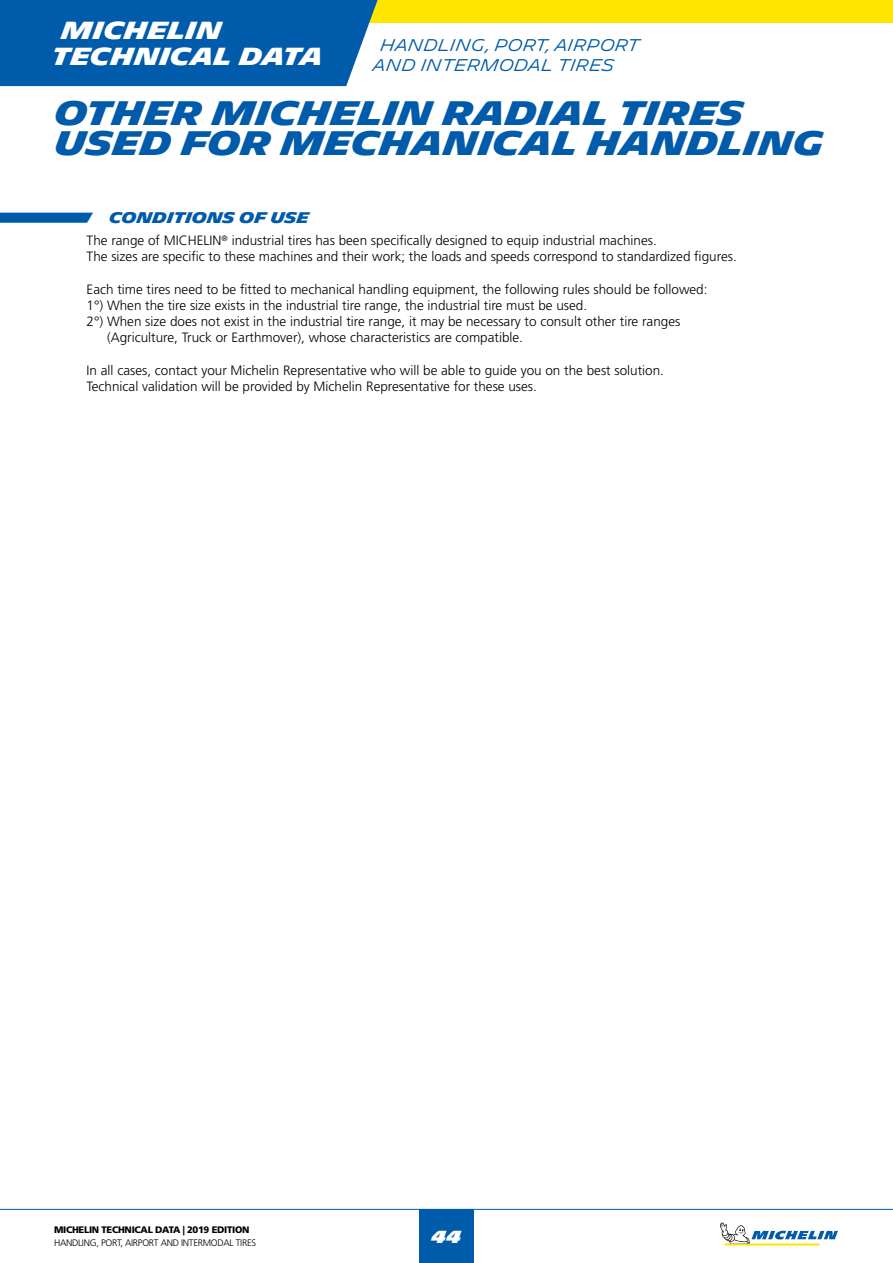
<style>
.page{position:relative;width:893px;height:1263px;background:#fff}
.page>*{position:absolute;margin:0;border:0;box-sizing:border-box;transform-origin:0 0}
.t1{font:700 33px/30px "Michelin";color:#005baa}
.t2{font:700 24px/25.5px "Michelin";color:#fff}
.t3{font:900 16.95px "Michelin";color:#fff}
.t4{font:300 16.5px/19.8px "Michelin";color:#005baa}
.t5{font:700 15px "Michelin";color:#005baa}
.t6{font:300 13.5px/16.2px "Frutiger LT Std";color:#000}
.t7{font:300 9.45px "Frutiger LT";letter-spacing:-.03em;color:#000}
.t8{font:900 9.45px "Frutiger LT";letter-spacing:-.03em;color:#000}
.s1{color:#fff}
</style>
<div class="page">
<div style="left:0;top:213px;width:94px;height:10px;background:#005baa"></div>
<div style="left:419px;top:1209px;width:55px;height:54px;background:#005baa"></div>
<hr style="left:0;top:1209px;width:893px;height:1px;background:#005baa">
<svg style="left:720px;top:1222px;width:118px;height:23px"></svg>
<div style="left:0;top:0;width:893px;height:23px;background:#ffe600"></div>
<div style="left:0;top:0;width:378px;height:86px;background:#005baa"></div>
<h2 class="t2" style="left:52px;top:18px;width:272px;text-indent:9px">MICHELIN<br>TECHNICAL DATA</h2>
<p class="t4" style="left:373px;top:35px;width:268px;text-indent:7px">HANDLING, PORT, AIRPORT<br>AND INTERMODAL TIRES</p>
<h1 class="t1" style="left:55px;top:99px;width:770px">OTHER MICHELIN RADIAL TIRES<br>USED FOR MECHANICAL HANDLING</h1>
<p class="t5" style="left:87px;top:209px;width:224px"><span class="s1">▲</span> CONDITIONS OF USE</p>
<p class="t6" style="left:87px;top:233px;width:652px">The range of MICHELIN<sup>®</sup> industrial tires has been specifically designed to equip industrial machines.<br>The sizes are specific to these machines and their work; the loads and speeds correspond to standardized figures.</p>
<p class="t6" style="left:87px;top:281px;width:622px">Each time tires need to be fitted to mechanical handling equipment, the following rules should be followed:</p>
<p class="t6" style="left:87px;top:297px;width:502px">1°) When the tire size exists in the industrial tire range, the industrial tire must be used.</p>
<p class="t6" style="left:87px;top:314px;width:595px">2°) When size does not exist in the industrial tire range, it may be necessary to consult other tire ranges</p>
<p class="t6" style="left:107px;top:330px;width:418px">(Agriculture, Truck or Earthmover), whose characteristics are compatible.</p>
<p class="t6" style="left:87px;top:362px;width:579px">In all cases, contact your Michelin Representative who will be able to guide you on the best solution.<br>Technical validation will be provided by Michelin Representative for these uses.</p>
<p class="t8" style="left:54px;top:1224px;width:197px">MICHELIN TECHNICAL DATA | 2019 EDITION</p>
<p class="t7" style="left:54px;top:1238px;width:204px">HANDLING, PORT, AIRPORT AND INTERMODAL TIRES</p>
<p class="t3" style="left:432px;top:1226px;width:31px">44</p>
</div>
